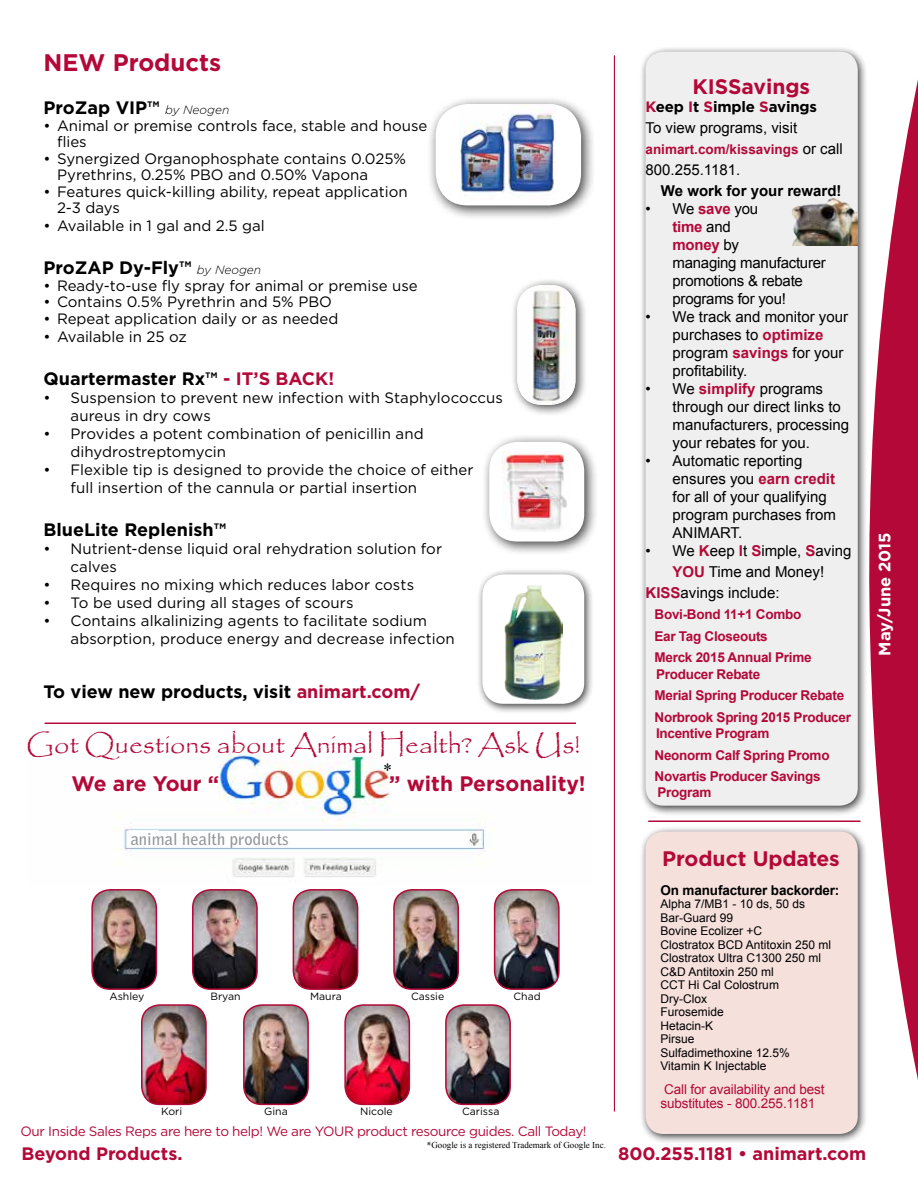
<style>
.page{position:relative;width:918px;height:1188px;background:#fff}
.page>*{position:absolute;margin:0;border:0;box-sizing:border-box;transform-origin:0 0}
.t1{font:27px "Papyrus";color:#b30838}
.t2{font:700 24px "Gotham";color:#b30838}
.t3{font:700 21px "Gotham";color:#b30838}
.t4{font:700 18px "Gotham";color:#000}
.t5{font:700 18px "Gotham";color:#b30838}
.t6{font:18px "Times New Roman";color:#000}
.t7{font:700 16.5px "Bell Gothic Std";color:#939598}
.t8{font:700 16.5px "Gotham";color:#fff}
.t9{font:15px/18px "Gotham";color:#000}
.t10{font:15px/18px "Arial";color:#000}
.t11{font:700 15px "Arial";color:#000}
.t12{font:700 15px "Gotham";letter-spacing:-.01em;color:#000}
.t13{font:700 13.5px/21.6px "Arial";letter-spacing:-.02em;color:#b30838}
.t14{font:13.5px "Gotham";letter-spacing:-.03em;color:#b30838}
.t15{font:13.5px/13.5px "Arial";letter-spacing:-.01em;color:#b30838}
.t16{font:700 13.5px "Arial";color:#b30838}
.t17{font:700 13.5px "Arial";letter-spacing:-.01em;color:#000}
.t18{font:12px/13.5px "Arial";color:#000}
.t19{font:10.5px "Gotham";color:#000}
.t20{font:9px "Times New Roman";color:#000}
.s1{font-weight:300;font-style:italic;font-size:12px}
.s2{color:#b30838}
.s3{font-weight:400;font-size:15px;color:#000}
.s4{font-weight:700;color:#b30838}
</style>
<div class="page">
<img style="left:114px;top:751px;width:381px;height:126px">
<div style="left:129px;top:830px;width:30px;height:17px;background:#fff"></div>
<svg style="left:869px;top:80px;width:49px;height:1000px;fill:#b30838"></svg>
<hr style="left:614px;top:55px;width:1px;height:1056px;background:#b30838">
<div style="left:639px;top:826px;width:229px;height:318px;background:#000;opacity:.75"></div>
<div style="left:646px;top:832px;width:212px;height:302px;background:#f5e0dc;border-radius:18px"></div>
<div style="left:639px;top:46px;width:229px;height:770px;background:#000;opacity:.75"></div>
<div style="left:646px;top:52px;width:212px;height:754px;background:#efeff0;border-radius:18px"></div>
<div style="left:427px;top:96px;width:169px;height:124px;background:#000;opacity:.75"></div>
<div style="left:436px;top:104px;width:145px;height:101px;background:#fff;border-radius:32px"></div>
<img style="left:459px;top:104px;width:97px;height:93px">
<hr style="left:648px;top:820px;width:213px;height:2px;background:#b30838">
<img style="left:792px;top:197px;width:66px;height:49px">
<div style="left:510px;top:278px;width:78px;height:139px;background:#000;opacity:.75"></div>
<img style="left:517px;top:285px;width:58px;height:120px">
<div style="left:481px;top:433px;width:117px;height:122px;background:#000;opacity:.75"></div>
<div style="left:489px;top:442px;width:95px;height:100px;background:#fff;border-radius:28px"></div>
<img style="left:503px;top:452px;width:65px;height:78px">
<div style="left:476px;top:568px;width:119px;height:146px;background:#000;opacity:.75"></div>
<div style="left:482px;top:574px;width:102px;height:130px;background:#fff;border-radius:21px"></div>
<img style="left:504px;top:585px;width:58px;height:114px">
<img style="left:92px;top:890px;width:64px;height:99px">
<div style="left:91px;top:889px;width:66px;height:101px;border:2px solid #b30838;border-radius:18px"></div>
<img style="left:193px;top:890px;width:64px;height:99px">
<div style="left:192px;top:889px;width:66px;height:101px;border:2px solid #b30838;border-radius:18px"></div>
<img style="left:446px;top:1005px;width:64px;height:99px">
<div style="left:445px;top:1004px;width:66px;height:101px;border:2px solid #b30838;border-radius:18px"></div>
<img style="left:394px;top:890px;width:64px;height:99px">
<div style="left:393px;top:889px;width:66px;height:101px;border:2px solid #b30838;border-radius:18px"></div>
<img style="left:495px;top:890px;width:64px;height:99px">
<div style="left:494px;top:889px;width:66px;height:101px;border:2px solid #b30838;border-radius:18px"></div>
<img style="left:244px;top:1005px;width:64px;height:99px">
<div style="left:243px;top:1004px;width:66px;height:101px;border:2px solid #b30838;border-radius:18px"></div>
<img style="left:142px;top:1005px;width:64px;height:99px">
<div style="left:141px;top:1004px;width:66px;height:101px;border:2px solid #b30838;border-radius:18px"></div>
<img style="left:293px;top:890px;width:65px;height:99px">
<div style="left:293px;top:889px;width:65px;height:101px;border:2px solid #b30838;border-radius:18px"></div>
<img style="left:347px;top:1005px;width:62px;height:99px">
<div style="left:344px;top:1004px;width:66px;height:101px;border:2px solid #b30838;border-radius:18px"></div>
<hr style="left:45px;top:723px;width:531px;height:1px;background:#b30838">
<h2 class="t2" style="left:44px;top:46px;width:179px">NEW Products</h2>
<p class="t4" style="left:44px;top:96px;width:187px">ProZap VIP™ <span class="s1">by Neogen</span></p>
<p class="t9" style="left:57px;top:117px;width:372px;line-height:16.5px;text-indent:-14px">• Animal or premise controls face, stable and house flies</p>
<p class="t9" style="left:57px;top:150px;width:351px;line-height:16.5px;text-indent:-14px">• Synergized Organophosphate contains 0.025%<br>Pyrethrins, 0.25% PBO and 0.50% Vapona</p>
<p class="t9" style="left:57px;top:183px;width:352px;line-height:16.5px;text-indent:-14px">• Features quick-killing ability, repeat application<br>2-3 days</p>
<p class="t9" style="left:44px;top:216px;width:223px">• Available in 1 gal and 2.5 gal</p>
<p class="t4" style="left:44px;top:256px;width:219px">ProZAP Dy-Fly™ <span class="s1">by Neogen</span></p>
<p class="t9" style="left:44px;top:276px;width:376px">• Ready-to-use fly spray for animal or premise use</p>
<p class="t9" style="left:44px;top:293px;width:290px">• Contains 0.5% Pyrethrin and 5% PBO</p>
<p class="t9" style="left:44px;top:309px;width:296px">• Repeat application daily or as needed</p>
<p class="t9" style="left:44px;top:327px;width:145px">• Available in 25 oz</p>
<p class="t4" style="left:44px;top:367px;width:292px">Quartermaster Rx™ <span class="s2">- IT’S BACK!</span></p>
<p class="t9" style="left:71px;top:388px;width:434px;text-indent:-27px">• Suspension to prevent new infection with Staphylococcus aureus in dry cows</p>
<p class="t9" style="left:71px;top:424px;width:355px;text-indent:-27px">• Provides a potent combination of penicillin and dihydrostreptomycin</p>
<p class="t9" style="left:71px;top:460px;width:405px;text-indent:-27px">• Flexible tip is designed to provide the choice of either full insertion of the cannula or partial insertion</p>
<p class="t4" style="left:44px;top:518px;width:184px">BlueLite Replenish™</p>
<p class="t9" style="left:71px;top:540px;width:373px;text-indent:-27px">• Nutrient-dense liquid oral rehydration solution for calves</p>
<p class="t9" style="left:44px;top:576px;width:372px">• Requires no mixing which reduces labor costs</p>
<p class="t9" style="left:44px;top:594px;width:312px">• To be used during all stages of scours</p>
<p class="t9" style="left:71px;top:612px;width:386px;text-indent:-27px">• Contains alkalinizing agents to facilitate sodium absorption, produce energy and decrease infection</p>
<p class="t4" style="left:44px;top:680px;width:378px">To view new products, visit <span class="s2">animart.com/</span></p>
<h1 class="t1" style="left:27px;top:728px;width:555px">Got Questions about Animal Health? Ask Us!</h1>
<h3 class="t3" style="left:72px;top:769px;width:149px">We are Your “</h3>
<h3 class="t3" style="left:389px;top:769px;width:198px">” with Personality!</h3>
<p class="t6" style="left:383px;top:758px;width:10px">*</p>
<p class="t7" style="left:131px;top:830px;width:159px">animal health products</p>
<p class="t19" style="left:109px;top:990px;width:36px">Ashley</p>
<p class="t19" style="left:210px;top:990px;width:32px">Bryan</p>
<p class="t19" style="left:310px;top:990px;width:33px">Maura</p>
<p class="t19" style="left:411px;top:990px;width:35px">Cassie</p>
<p class="t19" style="left:514px;top:990px;width:29px">Chad</p>
<p class="t19" style="left:161px;top:1105px;width:23px">Kori</p>
<p class="t19" style="left:264px;top:1105px;width:25px">Gina</p>
<p class="t19" style="left:360px;top:1105px;width:34px">Nicole</p>
<p class="t19" style="left:462px;top:1105px;width:39px">Carissa</p>
<p class="t20" style="left:427px;top:1139px;width:180px">*Google is a registered Trademark of Google Inc.</p>
<p class="t14" style="left:21px;top:1122px;width:568px">Our Inside Sales Reps are here to help! We are YOUR product resource guides. Call Today!</p>
<p class="t5" style="left:21px;top:1142px;width:163px">Beyond Products.</p>
<h3 class="t3" style="left:692px;top:72px;width:119px">KISSavings</h3>
<p class="t12" style="left:646px;top:96px;width:173px"><span class="s2">K</span>eep <span class="s2">I</span>t <span class="s2">S</span>imple <span class="s2">S</span>avings</p>
<p class="t10" style="left:646px;top:119px;width:153px">To view programs, visit</p>
<p class="t16" style="left:646px;top:140px;width:199px">animart.com/kissavings <span class="s3">or call</span></p>
<p class="t10" style="left:646px;top:161px;width:96px">800.255.1181.</p>
<p class="t11" style="left:661px;top:180px;width:182px">We work for your reward!</p>
<p class="t10" style="left:673px;top:200px;width:155px;text-indent:-27px">• We <span class="s4">save</span> you<br><span class="s4">time</span> and<br><span class="s4">money</span> by<br>managing manufacturer promotions &amp; rebate programs for you!</p>
<p class="t10" style="left:673px;top:308px;width:177px;text-indent:-27px">• We track and monitor your purchases to <span class="s4">optimize </span>program <span class="s4">savings</span> for your profitability.</p>
<p class="t10" style="left:673px;top:380px;width:178px;text-indent:-27px">• We <span class="s4">simplify</span> programs through our direct links to manufacturers, processing your rebates for you.</p>
<p class="t10" style="left:673px;top:452px;width:165px;text-indent:-27px">• Automatic reporting ensures you <span class="s4">earn credit </span>for all of your qualifying program purchases from<br>ANIMART.</p>
<p class="t10" style="left:646px;top:542px;width:207px">• We <span class="s4">K</span>eep <span class="s4">I</span>t <span class="s4">S</span>imple, <span class="s4">S</span>aving</p>
<p class="t10" style="left:673px;top:563px;width:153px"><span class="s4">YOU</span> Time and Money!</p>
<p class="t10" style="left:646px;top:584px;width:136px"><span class="s4">KISS</span>avings include:</p>
<p class="t13" style="left:655px;top:604px;width:159px">Bovi-Bond 11+1 Combo<br>Ear Tag Closeouts<br>Merck 2015 Annual Prime</p>
<p class="t13" style="left:655px;top:664px;width:198px">Producer Rebate<br>Merial Spring Producer Rebate<br>Norbrook Spring 2015 Producer</p>
<p class="t13" style="left:655px;top:723px;width:177px">Incentive Program<br>Neonorm Calf Spring Promo<br>Novartis Producer Savings</p>
<p class="t13" style="left:658px;top:782px;width:55px">Program</p>
<p class="t8" style="left:874px;top:656px;width:125px;rotate:-90deg">May/June 2015</p>
<h3 class="t3" style="left:662px;top:845px;width:179px">Product Updates</h3>
<p class="t17" style="left:661px;top:881px;width:180px">On manufacturer backorder:</p>
<p class="t18" style="left:661px;top:898px;width:172px">Alpha 7/MB1 - 10 ds, 50 ds<br>Bar-Guard 99<br>Bovine Ecolizer +C<br>Clostratox BCD Antitoxin 250 ml<br>Clostratox Ultra C1300 250 ml<br>C&amp;D Antitoxin 250 ml<br>CCT Hi Cal Colostrum<br>Dry-Clox<br>Furosemide<br>Hetacin-K<br>Pirsue<br>Sulfadimethoxine 12.5%<br>Vitamin K Injectable</p>
<p class="t15" style="left:661px;top:1083px;width:166px">Call for availability and best substitutes - 800.255.1181</p>
<p class="t5" style="left:618px;top:1142px;width:250px">800.255.1181 • animart.com</p>
</div>
